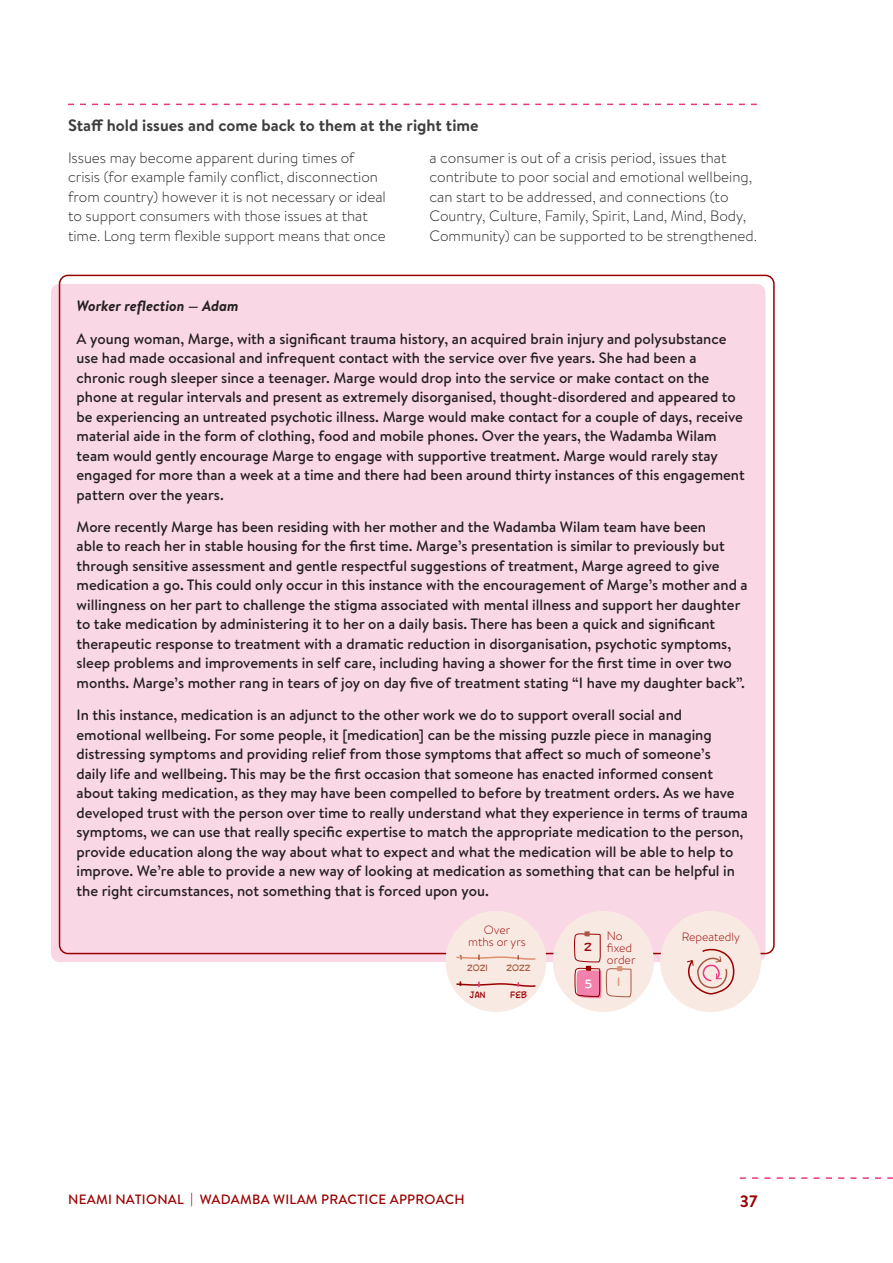
<style>
.page{position:relative;width:893px;height:1263px;background:#fff}
.page>*{position:absolute;margin:0;border:0;box-sizing:border-box;transform-origin:0 0}
.Relational_Activitie{font:700 16.5px "Brandon Text";color:#3e3e3f}
.t1{font:700 16.5px "Brandon Text";color:#900}
.Activity_Reflection{font:500 15px/19.5px "Brandon Text";color:#231f20}
.Body{font:300 15px/19.5px "Brandon Text";color:#231f20}
.Activity_Reflection-2{font:italic 700 15px "Brandon Text";color:#231f20}
.t2{font:500 13.5px "Brandon Text";letter-spacing:.02em;color:#900}
.Body-2{font:300 12px/12px "Brandon Text";color:#900;text-align:center}
.t3{font:10.65px "Collector Comic";color:#900}
.t4{font:10.65px "Collector Comic";color:#fff}
.t5{font:10.65px "Collector Comic";color:#de9170}
.t6{font:8.25px "Collector Comic";color:#a65942}
.t7{font:8.25px "Collector Comic";color:#900}
</style>
<div class="page">
<svg style="left:68px;top:104px;width:689px;height:1px"></svg>
<div style="left:51px;top:284px;width:714px;height:678px;background:#fad7e5;border-radius:9px"></div>
<div style="left:445px;top:911px;width:101px;height:101px;background:#f8e9e2;border-radius:50%"></div>
<svg style="left:456px;top:981px;width:80px;height:6px"></svg>
<svg style="left:456px;top:954px;width:80px;height:6px"></svg>
<div style="left:553px;top:911px;width:101px;height:101px;background:#f8e9e2;border-radius:50%"></div>
<svg style="left:574px;top:931px;width:57px;height:67px"></svg>
<div style="left:660px;top:911px;width:101px;height:101px;background:#f8e9e2;border-radius:50%"></div>
<svg style="left:687px;top:948px;width:48px;height:47px"></svg>
<svg style="left:740px;top:1177px;width:153px;height:2px"></svg>
<p class="Relational_Activitie" style="left:68px;top:113px;width:412px">Staff hold issues and come back to them at the right time</p>
<p class="Body" style="left:68px;top:147px;width:319px">Issues may become apparent during times of crisis (for example family conflict, disconnection from country) however it is not necessary or ideal to support consumers with those issues at that time. Long term flexible support means that once</p>
<p class="Body" style="left:429px;top:147px;width:329px">a consumer is out of a crisis period, issues that contribute to poor social and emotional wellbeing, can start to be addressed, and connections (to Country, Culture, Family, Spirit, Land, Mind, Body, Community) can be supported to be strengthened.</p>
<p class="Activity_Reflection-2" style="left:77px;top:296px;width:164px">Worker reflection — Adam</p>
<p class="Activity_Reflection" style="left:77px;top:328px;width:670px">A young woman, Marge, with a significant trauma history, an acquired brain injury and polysubstance use had made occasional and infrequent contact with the service over five years. She had been a chronic rough sleeper since a teenager. Marge would drop into the service or make contact on the phone at regular intervals and present as extremely disorganised, thought-disordered and appeared to be experiencing an untreated psychotic illness. Marge would make contact for a couple of days, receive material aide in the form of clothing, food and mobile phones. Over the years, the Wadamba Wilam team would gently encourage Marge to engage with supportive treatment. Marge would rarely stay engaged for more than a week at a time and there had been around thirty instances of this engagement pattern over the years.</p>
<p class="Activity_Reflection" style="left:77px;top:517px;width:673px">More recently Marge has been residing with her mother and the Wadamba Wilam team have been<br>able to reach her in stable housing for the first time. Marge’s presentation is similar to previously but through sensitive assessment and gentle respectful suggestions of treatment, Marge agreed to give medication a go. This could only occur in this instance with the encouragement of Marge’s mother and a willingness on her part to challenge the stigma associated with mental illness and support her daughter to take medication by administering it to her on a daily basis. There has been a quick and significant therapeutic response to treatment with a dramatic reduction in disorganisation, psychotic symptoms, sleep problems and improvements in self care, including having a shower for the first time in over two months. Marge’s mother rang in tears of joy on day five of treatment stating “I have my daughter back”.</p>
<p class="Activity_Reflection" style="left:77px;top:705px;width:673px">In this instance, medication is an adjunct to the other work we do to support overall social and emotional wellbeing. For some people, it [medication] can be the missing puzzle piece in managing distressing symptoms and providing relief from those symptoms that affect so much of someone’s<br>daily life and wellbeing. This may be the first occasion that someone has enacted informed consent about taking medication, as they may have been compelled to before by treatment orders. As we have developed trust with the person over time to really understand what they experience in terms of trauma symptoms, we can use that really specific expertise to match the appropriate medication to the person, provide education along the way about what to expect and what the medication will be able to help to improve. We’re able to provide a new way of looking at medication as something that can be helpful in the right circumstances, not something that is forced upon you.</p>
<p class="Body-2" style="left:468px;top:923px;width:59px">Over<br>mths or yrs</p>
<p class="Body-2" style="left:607px;top:929px;width:17px">No</p>
<p class="Body-2" style="left:607px;top:941px;width:27px">fixed</p>
<p class="Body-2" style="left:607px;top:953px;width:30px">order</p>
<p class="Body-2" style="left:682px;top:930px;width:60px">Repeatedly</p>
<p class="t3" style="left:584px;top:939px;width:9px">2</p>
<p class="t4" style="left:585px;top:976px;width:9px">5</p>
<p class="t5" style="left:617px;top:974px;width:4px">1</p>
<p class="t6" style="left:467px;top:961px;width:22px">2021</p>
<p class="t6" style="left:507px;top:961px;width:25px">2022</p>
<p class="t7" style="left:470px;top:988px;width:17px">JAN</p>
<p class="t7" style="left:510px;top:988px;width:18px">FEB</p>
<p class="t2" style="left:68px;top:1190px;width:398px">NEAMI NATIONAL | WADAMBA WILAM PRACTICE APPROACH</p>
<p class="t1" style="left:740px;top:1189px;width:19px">37</p>
</div>
